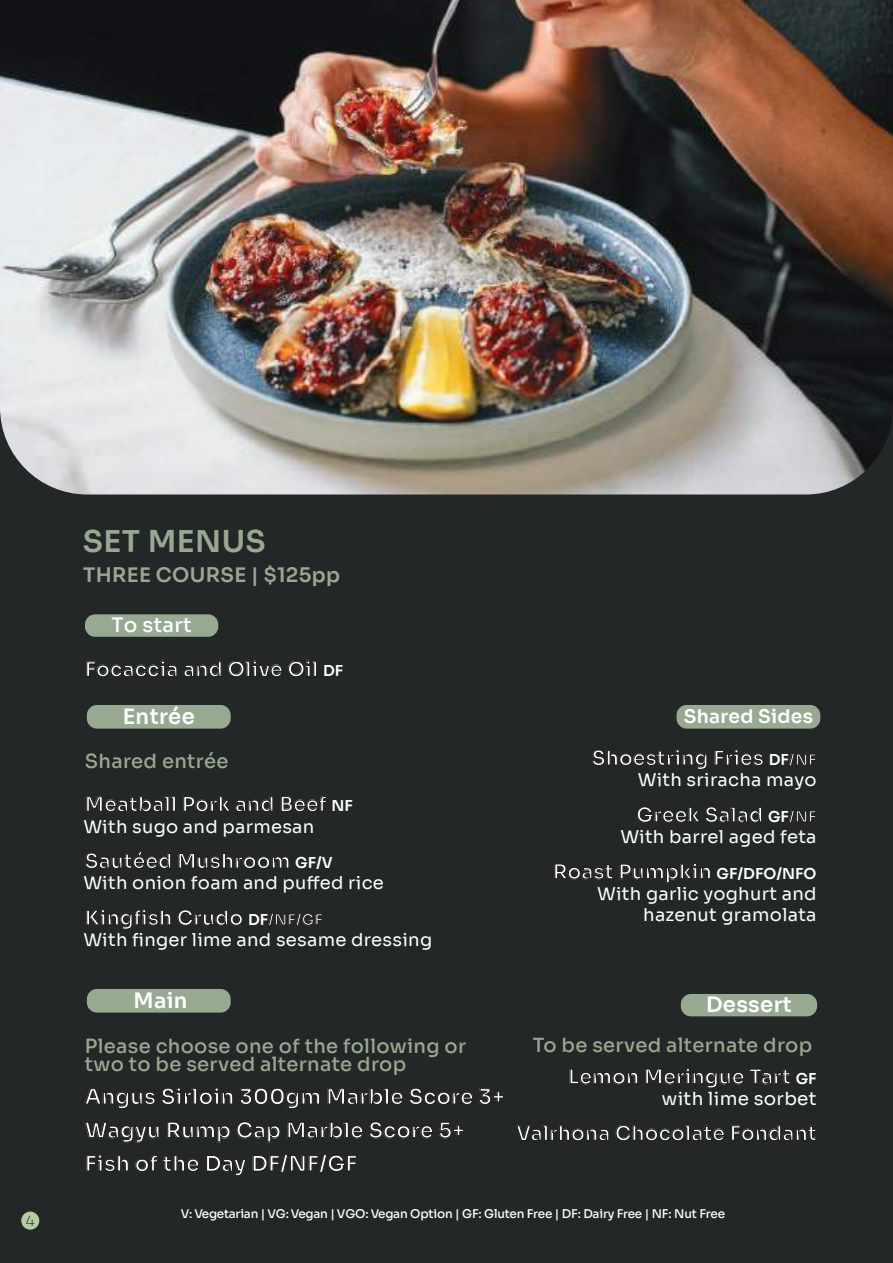
<style>
.page{position:relative;width:893px;height:1263px;background:#242728}
.page>*{position:absolute;margin:0;border:0;box-sizing:border-box;transform-origin:0 0}
.t1{font:600 30px "Sora";letter-spacing:.015em;color:#98a992}
.t2{font:600 21.15px/33.5px "Sora";letter-spacing:.015em;color:#fff}
.t3{font:600 20.1px "Sora";letter-spacing:.015em;color:#fff}
.t4{font:600 20.1px "Sora";letter-spacing:.015em;color:#98a992}
.t5{font:500 20.1px "Sora";letter-spacing:.015em;color:#fff}
.t6{font:500 19.5px/17.7px "Sora";letter-spacing:.015em;color:#98a992}
.t7{font:600 18.75px "Sora";letter-spacing:.015em;color:#fff}
.t8{font:18.3px "Sora";letter-spacing:.015em;color:#fff}
.t9{font:18px/21px "Sora";letter-spacing:.015em;color:#fff;text-align:right}
.t10{font:300 15px "Campton";color:#242728}
.t11{font:500 12px "Sora";letter-spacing:-.01em;color:#fff}
.s1{font-size:15px}
</style>
<div class="page">
<div style="left:21px;top:1211px;width:18px;height:19px;background:#b2cca4;border-radius:9px"></div>
<img style="left:0;top:0;width:893px;height:494px">
<div style="left:87px;top:705px;width:144px;height:24px;background:#98a992;border-radius:10px"></div>
<div style="left:87px;top:989px;width:144px;height:23px;background:#98a992;border-radius:10px"></div>
<div style="left:677px;top:705px;width:143px;height:24px;background:#98a992;border-radius:10px"></div>
<div style="left:85px;top:614px;width:133px;height:23px;background:#98a992;border-radius:10px"></div>
<div style="left:681px;top:994px;width:136px;height:22px;background:#98a992;border-radius:10px"></div>
<p class="t10" style="left:26px;top:1211px;width:11px">4</p>
<h1 class="t1" style="left:83px;top:516px;width:184px">SET MENUS</h1>
<p class="t4" style="left:83px;top:558px;width:258px">THREE COURSE | $125pp</p>
<p class="t5" style="left:111px;top:609px;width:82px">To start</p>
<p class="t3" style="left:85px;top:652px;width:260px">Focaccia and Olive Oil <span class="s1">DF</span></p>
<p class="t2" style="left:123px;top:698px;width:74px">Entrée</p>
<p class="t6" style="left:85px;top:750px;width:145px">Shared entrée</p>
<p class="t3" style="left:85px;top:787px;width:269px">Meatball Pork and Beef <span class="s1">NF</span></p>
<p class="t9" style="left:83px;top:814px;width:232px">With sugo and parmesan</p>
<p class="t9" style="left:83px;top:871px;width:302px">With onion foam and puffed rice</p>
<p class="t9" style="left:83px;top:927px;width:350px">With finger lime and sesame dressing</p>
<p class="t3" style="left:85px;top:844px;width:249px">Sautéed Mushroom <span class="s1">GF/V</span></p>
<p class="t3" style="left:85px;top:901px;width:240px">Kingfish Crudo <span class="s1">DF/NF/GF</span></p>
<p class="t7" style="left:684px;top:700px;width:131px">Shared Sides</p>
<p class="t3" style="left:592px;top:741px;width:226px">Shoestring Fries <span class="s1">DF/NF</span></p>
<p class="t3" style="left:636px;top:798px;width:182px">Greek Salad <span class="s1">GF/NF</span></p>
<p class="t9" style="left:638px;top:768px;width:180px">With sriracha mayo</p>
<p class="t9" style="left:620px;top:824px;width:198px">With barrel aged feta</p>
<p class="t9" style="left:597px;top:881px;width:221px">With garlic yoghurt and hazenut gramolata</p>
<p class="t3" style="left:553px;top:855px;width:265px">Roast Pumpkin <span class="s1">GF/DFO/NFO</span></p>
<p class="t2" style="left:134px;top:981px;width:56px">Main</p>
<p class="t2" style="left:706px;top:985px;width:87px">Dessert</p>
<p class="t6" style="left:533px;top:1034px;width:281px">To be served alternate drop</p>
<p class="t6" style="left:85px;top:1035px;width:383px">Please choose one of the following or two to be served alternate drop</p>
<p class="t3" style="left:568px;top:1060px;width:250px">Lemon Meringue Tart <span class="s1">GF</span></p>
<p class="t3" style="left:516px;top:1116px;width:302px">Valrhona Chocolate Fondant</p>
<p class="t2" style="left:85px;top:1078px;width:421px">Angus Sirloin 300gm Marble Score 3+</p>
<p class="t8" style="left:662px;top:1083px;width:156px">with lime sorbet</p>
<p class="t2" style="left:85px;top:1111px;width:381px">Wagyu Rump Cap Marble Score 5+<br>Fish of the Day DF/NF/GF</p>
<p class="t11" style="left:181px;top:1203px;width:546px">V: Vegetarian | VG: Vegan | VGO: Vegan Option | GF: Gluten Free | DF: Dairy Free | NF: Nut Free</p>
</div>
